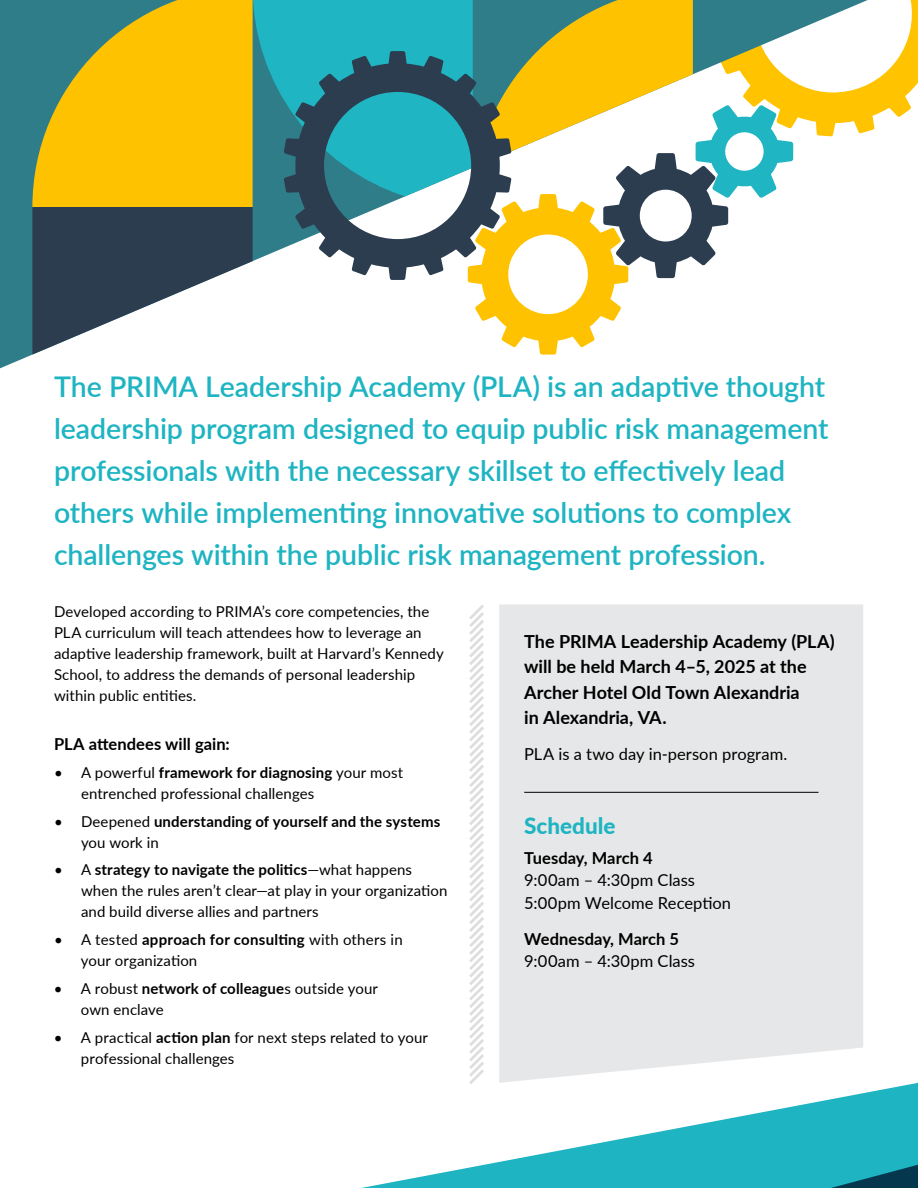
<style>
.page{position:relative;width:918px;height:1188px;background:#fff}
.page>*{position:absolute;margin:0;border:0;box-sizing:border-box;transform-origin:0 0}
.t1{font:600 28.5px/42px "Lato";letter-spacing:-.005em;color:#1eb4c2}
.t2{font:800 22.5px "Lato";color:#1eb4c2}
.t3{font:700 18px/25.5px "Lato";color:#000}
.t4{font:16.5px/22.5px "Lato";color:#000}
.t5{font:700 16.5px "Lato";letter-spacing:.005em;color:#000}
.t6{font:15px/21px "Lato";letter-spacing:.005em;color:#000}
.t7{font:700 15px/21px "Lato";letter-spacing:.01em;color:#000}
.s1{font-weight:700}
.s2{font-weight:400}
</style>
<div class="page">
<div style="left:0;top:0;width:32px;height:368px;background:#307d8a"></div>
<div style="left:499px;top:604px;width:364px;height:479px;background:#e6e7e8"></div>
<hr style="left:524px;top:792px;width:295px;height:1px;background:#000">
<svg style="left:469px;top:605px;width:15px;height:478px"></svg>
<svg style="left:32px;top:0;width:886px;height:355px"></svg>
<svg style="left:284px;top:51px;width:227px;height:229px"></svg>
<svg style="left:361px;top:1083px;width:557px;height:105px"></svg>
<svg style="left:831px;top:1165px;width:87px;height:23px"></svg>
<p class="t1" style="left:54px;top:364px;width:776px">The PRIMA Leadership Academy (PLA) is an adaptive thought leadership program designed to equip public risk management professionals with the necessary skillset to effectively lead others while implementing innovative solutions to complex challenges within the public risk management profession.</p>
<p class="t6" style="left:54px;top:600px;width:391px">Developed according to PRIMA’s core competencies, the PLA curriculum will teach attendees how to leverage an adaptive leadership framework, built at Harvard’s Kennedy School, to address the demands of personal leadership within public entities.</p>
<p class="t5" style="left:54px;top:732px;width:177px">PLA attendees will gain:</p>
<p class="t6" style="left:81px;top:761px;width:324px;text-indent:-27px">• A powerful <span class="s1">framework for diagnosing</span> your most entrenched professional challenges</p>
<p class="t7" style="left:81px;top:810px;width:361px;text-indent:-27px"><span class="s2">• Deepened</span> understanding of yourself and the systems <span class="s2">you work in</span></p>
<p class="t6" style="left:81px;top:859px;width:368px;text-indent:-27px">• A <span class="s1">strategy to navigate the politics</span>—what happens when the rules aren’t clear—at play in your organization and build diverse allies and partners</p>
<p class="t6" style="left:81px;top:928px;width:323px;text-indent:-27px">• A tested <span class="s1">approach for consulting</span> with others in your organization</p>
<p class="t6" style="left:81px;top:977px;width:299px;text-indent:-27px">• A robust <span class="s1">network of colleague</span>s outside your own enclave</p>
<p class="t6" style="left:81px;top:1026px;width:348px;text-indent:-27px">• A practical <span class="s1">action plan</span> for next steps related to your professional challenges</p>
<p class="t3" style="left:524px;top:627px;width:312px">The PRIMA Leadership Academy (PLA) will be held March 4–5, 2025 at the<br>Archer Hotel Old Town Alexandria<br>in Alexandria, VA.</p>
<p class="t4" style="left:524px;top:742px;width:265px">PLA is a two day in-person program.</p>
<h2 class="t2" style="left:524px;top:809px;width:93px">Schedule</h2>
<p class="t5" style="left:524px;top:845px;width:130px">Tuesday, March 4</p>
<p class="t4" style="left:524px;top:868px;width:208px">9:00am – 4:30pm Class<br>5:00pm Welcome Reception</p>
<p class="t5" style="left:524px;top:926px;width:156px">Wednesday, March 5</p>
<p class="t4" style="left:524px;top:949px;width:172px">9:00am – 4:30pm Class</p>
</div>
